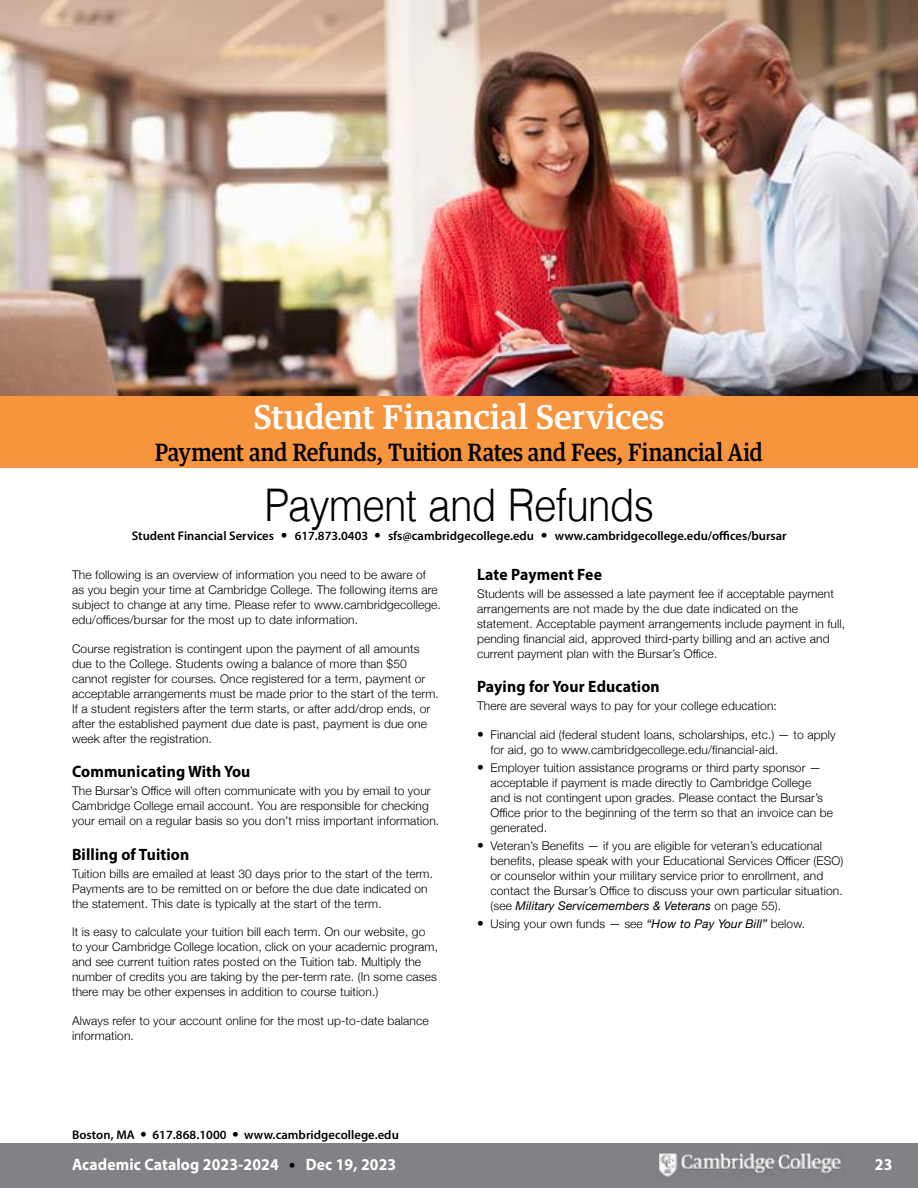
<style>
.page{position:relative;width:918px;height:1188px;background:#fff}
.page>*{position:absolute;margin:0;border:0;box-sizing:border-box;transform-origin:0 0}
.t1{font:300 45px "Helvetica";letter-spacing:-.02em;color:#000;scale:.9 1}
.t2{font:500 33px "Guardian Text Egyp";color:#fff}
.t3{font:500 24px "Guardian Text Egyp";letter-spacing:-.005em;color:#000;scale:.9 1}
.t4{font:700 16.5px "Myriad Pro";letter-spacing:.01em;color:#000;scale:.95 1}
.t5{font:700 16.5px "Myriad Pro";letter-spacing:.01em;color:#fff;scale:.95 1}
.t6{font:600 12.6px "Myriad Pro";color:#000}
.t7{font:300 12px/15px "Helvetica Neue";letter-spacing:.01em;color:#000}
.s1{font-family:"Helvetica Neue";font-weight:300;font-size:13.5px}
.s2{font-size:13.5px}
.s3{font-weight:400;font-style:italic}
.s4{font-family:"Helvetica Neue";font-weight:300;font-size:13.5px;color:#000}
</style>
<div class="page">
<div style="left:0;top:1143px;width:918px;height:45px;background:#808285"></div>
<img style="left:659px;top:1153px;width:182px;height:24px">
<div style="left:0;top:396px;width:918px;height:72px;background:#f7943e"></div>
<img style="left:1px;top:0;width:917px;height:396px">
<h2 class="t2" style="left:253px;top:390px;width:413px">Student Financial Services</h2>
<h3 class="t3" style="left:155px;top:432px;width:677px">Payment and Refunds, Tuition Rates and Fees, Financial Aid</h3>
<h1 class="t1" style="left:265px;top:466px;width:434px">Payment and Refunds</h1>
<p class="t6" style="left:132px;top:528px;width:656px">Student Financial Services <span class="s1">•</span> 617.873.0403 <span class="s1">•</span> sfs@cambridgecollege.edu <span class="s1">•</span> www.cambridgecollege.edu/offices/bursar</p>
<p class="t7" style="left:72px;top:566px;width:370px">The following is an overview of information you need to be aware of as you begin your time at Cambridge College. The following items are subject to change at any time. Please refer to www.cambridgecollege. edu/offices/bursar for the most up to date information.</p>
<p class="t7" style="left:72px;top:640px;width:368px">Course registration is contingent upon the payment of all amounts due to the College. Students owing a balance of more than $50 cannot register for courses. Once registered for a term, payment or acceptable arrangements must be made prior to the start of the term.<br>If a student registers after the term starts, or after add/drop ends, or after the established payment due date is past, payment is due one week after the registration.</p>
<h3 class="t4" style="left:72px;top:761px;width:189px">Communicating With You</h3>
<p class="t7" style="left:72px;top:782px;width:369px">The Bursar’s Office will often communicate with you by email to your<br>Cambridge College email account. You are responsible for checking your email on a regular basis so you don’t miss important information.</p>
<h3 class="t4" style="left:72px;top:843px;width:125px">Billing of Tuition</h3>
<p class="t7" style="left:72px;top:865px;width:363px">Tuition bills are emailed at least 30 days prior to the start of the term.<br>Payments are to be remitted on or before the due date indicated on the statement. This date is typically at the start of the term.</p>
<p class="t7" style="left:72px;top:923px;width:368px">It is easy to calculate your tuition bill each term. On our website, go to your Cambridge College location, click on your academic program, and see current tuition rates posted on the Tuition tab. Multiply the number of credits you are taking by the per-term rate. (In some cases there may be other expenses in addition to course tuition.)</p>
<p class="t7" style="left:72px;top:1012px;width:358px">Always refer to your account online for the most up-to-date balance information.</p>
<h3 class="t4" style="left:477px;top:564px;width:133px">Late Payment Fee</h3>
<p class="t7" style="left:477px;top:585px;width:370px">Students will be assessed a late payment fee if acceptable payment arrangements are not made by the due date indicated on the statement. Acceptable payment arrangements include payment in full, pending financial aid, approved third-party billing and an active and current payment plan with the Bursar’s Office.</p>
<h3 class="t4" style="left:477px;top:676px;width:194px">Paying for Your Education</h3>
<p class="t7" style="left:477px;top:698px;width:301px">There are several ways to pay for your college education:</p>
<p class="t7" style="left:490px;top:726px;width:347px;text-indent:-13px"><span class="s2">•</span> Financial aid (federal student loans, scholarships, etc.) — to apply for aid, go to www.cambridgecollege.edu/financial-aid.</p>
<p class="t7" style="left:490px;top:759px;width:344px;text-indent:-13px"><span class="s2">•</span> Employer tuition assistance programs or third party sponsor — acceptable if payment is made directly to Cambridge College and is not contingent upon grades. Please contact the Bursar’s Office prior to the beginning of the term so that an invoice can be generated.</p>
<p class="t7" style="left:490px;top:837px;width:354px;text-indent:-13px"><span class="s2">•</span> Veteran’s Benefits — if you are eligible for veteran’s educational benefits, please speak with your Educational Services Officer (ESO) or counselor within your military service prior to enrollment, and contact the Bursar’s Office to discuss your own particular situation. (see <span class="s3">Military Servicemembers &amp; Veterans</span> on page 55).</p>
<p class="t7" style="left:477px;top:915px;width:330px"><span class="s2">•</span> Using your own funds — see <span class="s3">“How to Pay Your Bill”</span> below.</p>
<p class="t6" style="left:72px;top:1127px;width:328px">Boston, MA <span class="s1">•</span> 617.868.1000 <span class="s1">•</span> www.cambridgecollege.edu</p>
<h3 class="t5" style="left:72px;top:1154px;width:343px">Academic Catalog 2023-2024 <span class="s4">•</span> Dec 19, 2023</h3>
<h3 class="t5" style="left:875px;top:1154px;width:20px">23</h3>
</div>
